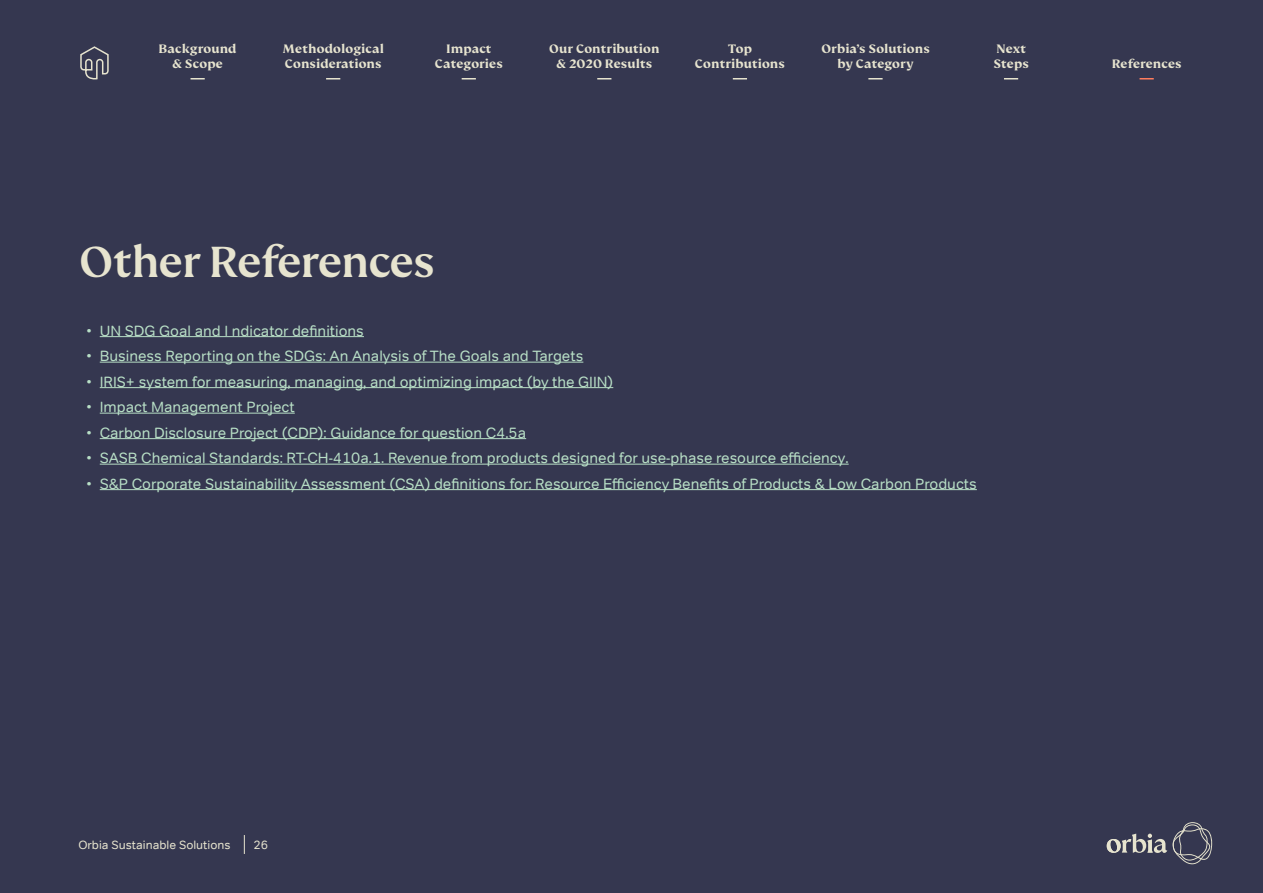
<style>
.page{position:relative;width:1263px;height:893px;background:#353750}
.page>*{position:absolute;margin:0;border:0;box-sizing:border-box;transform-origin:0 0}
.t1{font:500 48px "FS Kim";letter-spacing:-.02em;color:#e7e4cf}
.t2{font:15px "Tondo Trial";color:#b8dfc6}
.t3{font:700 13.5px/15px "FS Kim";letter-spacing:.01em;color:#e7e4cf;text-align:center}
.t4{font:12px "Tondo Trial";color:#e7e4cf}
</style>
<div class="page">
<svg style="left:191px;top:78px;width:14px;height:2px"></svg>
<svg style="left:326px;top:78px;width:14px;height:2px"></svg>
<svg style="left:597px;top:78px;width:14px;height:2px"></svg>
<svg style="left:733px;top:78px;width:14px;height:2px"></svg>
<svg style="left:868px;top:78px;width:15px;height:2px"></svg>
<svg style="left:1004px;top:78px;width:14px;height:2px"></svg>
<svg style="left:80px;top:46px;width:29px;height:34px"></svg>
<svg style="left:1139px;top:78px;width:15px;height:2px"></svg>
<svg style="left:462px;top:78px;width:14px;height:2px"></svg>
<svg style="left:244px;top:835px;width:1px;height:19px"></svg>
<hr style="left:100px;top:336px;width:264px;height:1px;background:#b8dfc6">
<hr style="left:100px;top:362px;width:483px;height:1px;background:#b8dfc6">
<hr style="left:100px;top:387px;width:513px;height:1px;background:#b8dfc6">
<hr style="left:100px;top:413px;width:195px;height:1px;background:#b8dfc6">
<hr style="left:100px;top:438px;width:426px;height:1px;background:#b8dfc6">
<hr style="left:100px;top:464px;width:749px;height:1px;background:#b8dfc6">
<hr style="left:100px;top:489px;width:877px;height:1px;background:#b8dfc6">
<svg style="left:1107px;top:822px;width:105px;height:42px"></svg>
<p class="t3" style="left:159px;top:42px;width:80px">Background &amp; Scope</p>
<p class="t3" style="left:283px;top:42px;width:103px;text-align:left">Methodological<br>Considerations</p>
<p class="t3" style="left:549px;top:42px;width:112px">Our Contribution &amp; 2020 Results</p>
<p class="t3" style="left:695px;top:42px;width:91px">Top<br>Contributions</p>
<p class="t3" style="left:821px;top:42px;width:110px">Orbia’s Solutions by Category</p>
<p class="t3" style="left:993px;top:42px;width:37px;text-align:left">Next<br>Steps</p>
<p class="t3" style="left:435px;top:42px;width:69px">Impact<br>Categories</p>
<h1 class="t1" style="left:80px;top:235px;width:357px">Other References</h1>
<p class="t2" style="left:86px;top:321px;width:279px">• UN SDG Goal and I ndicator definitions</p>
<p class="t2" style="left:86px;top:347px;width:499px">• Business Reporting on the SDGs: An Analysis of The Goals and Targets</p>
<p class="t2" style="left:86px;top:372px;width:528px">• IRIS+ system for measuring, managing, and optimizing impact (by the GIIN)</p>
<p class="t2" style="left:86px;top:398px;width:210px">• Impact Management Project</p>
<p class="t2" style="left:86px;top:423px;width:441px">• Carbon Disclosure Project (CDP): Guidance for question C4.5a</p>
<p class="t2" style="left:86px;top:449px;width:764px">• SASB Chemical Standards: RT-CH-410a.1. Revenue from products designed for use-phase resource efficiency.</p>
<p class="t2" style="left:86px;top:474px;width:892px">• S&amp;P Corporate Sustainability Assessment (CSA) definitions for: Resource Efficiency Benefits of Products &amp; Low Carbon Products</p>
<p class="t3" style="left:1112px;top:57px;width:71px">References</p>
<p class="t4" style="left:78px;top:837px;width:154px">Orbia Sustainable Solutions</p>
<p class="t4" style="left:253px;top:837px;width:16px">26</p>
</div>
